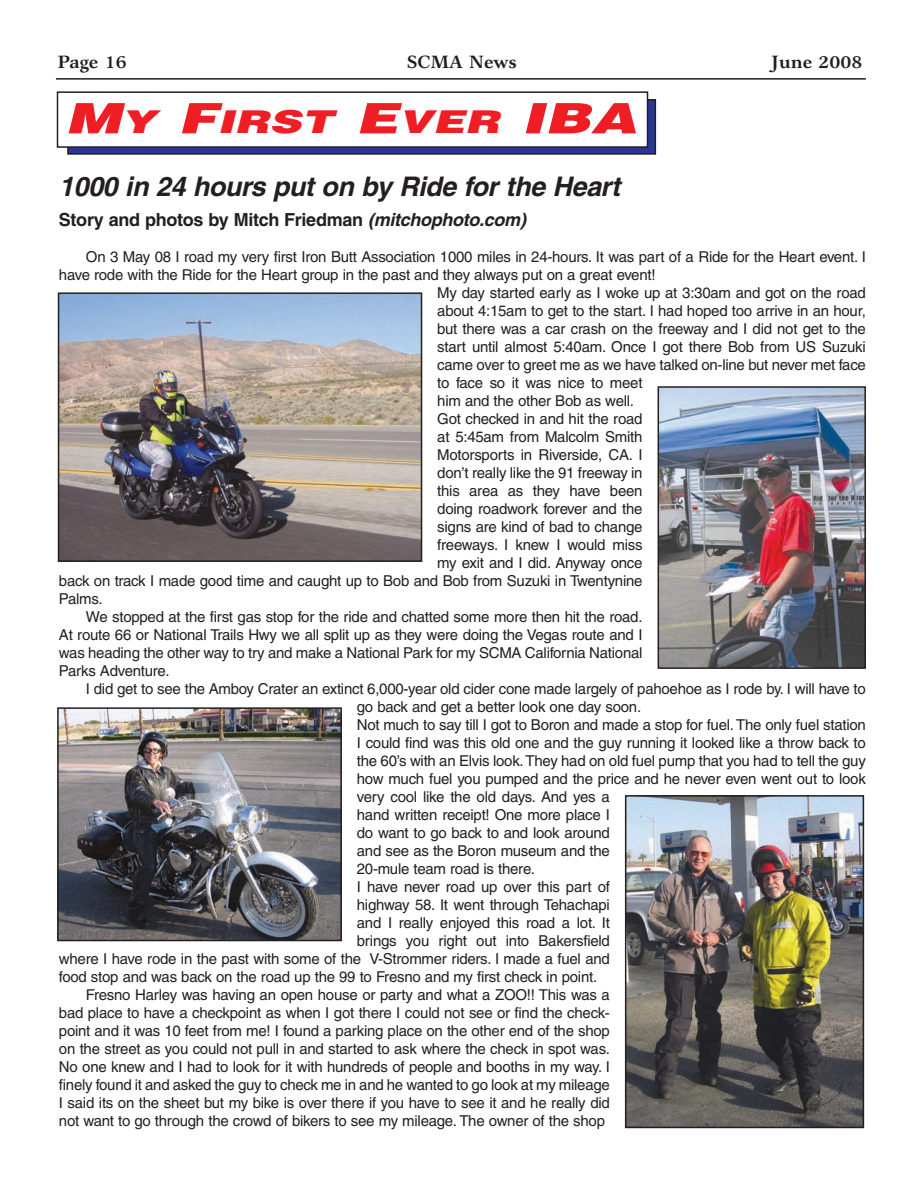
<style>
.page{position:relative;width:918px;height:1188px;background:#fff}
.page>*{position:absolute;margin:0;border:0;box-sizing:border-box;transform-origin:0 0}
.t1{font:italic 900 31.5px "Helvetica";color:#ee1e24;scale:1.41 1}
.t2{font:italic 700 27px "Helvetica";color:#231f20}
.t3{font:700 18px "Helvetica";letter-spacing:-.015em;color:#231f20}
.t4{font:700 18px "Garth Graphic";color:#231f20}
.t5{font:15px "Helvetica";letter-spacing:-.015em;color:#231f20}
.s1{font-size:42px}
.s2{font-style:italic}
</style>
<div class="page">
<hr style="left:56px;top:78px;width:810px;height:2px;background:#231f20">
<div style="left:68px;top:100px;width:587px;height:54px;background:#293795"></div>
<div style="left:67px;top:99px;width:589px;height:56px;border:1px solid #231f20"></div>
<div style="left:58px;top:92px;width:590px;height:55px;background:#fff"></div>
<div style="left:57px;top:91px;width:591px;height:57px;border:1px solid #231f20"></div>
<img style="left:61px;top:295px;width:358px;height:264px">
<div style="left:58px;top:292px;width:364px;height:270px;border:2px solid #231f20"></div>
<img style="left:60px;top:710px;width:279px;height:228px">
<div style="left:57px;top:707px;width:285px;height:234px;border:2px solid #231f20"></div>
<img style="left:628px;top:798px;width:233px;height:327px">
<div style="left:625px;top:795px;width:239px;height:333px;border:2px solid #231f20"></div>
<img style="left:661px;top:389px;width:202px;height:277px">
<div style="left:658px;top:386px;width:208px;height:283px;border:2px solid #231f20"></div>
<p class="t4" style="left:57px;top:55px;width:71px">Page 16</p>
<p class="t4" style="left:407px;top:55px;width:111px">SCMA News</p>
<p class="t4" style="left:771px;top:55px;width:93px">June 2008</p>
<h1 class="t1" style="left:65px;top:111px;width:414px"><span class="s1">M</span>Y <span class="s1">F</span>IRST <span class="s1">E</span>VER <span class="s1">IBA</span></h1>
<h2 class="t2" style="left:59px;top:177px;width:568px">1000 in 24 hours put on by Ride for the Heart</h2>
<p class="t3" style="left:59px;top:213px;width:472px">Story and photos by Mitch Friedman <span class="s2">(mitchophoto.com)</span></p>
<p class="t5" style="left:86px;top:251px;width:781px">On 3 May 08 I road my very first Iron Butt Association 1000 miles in 24-hours. It was part of a Ride for the Heart event. I</p>
<p class="t5" style="left:59px;top:269px;width:598px">have rode with the Ride for the Heart group in the past and they always put on a great event!</p>
<p class="t5" style="left:437px;top:287px;width:430px">My day started early as I woke up at 3:30am and got on the road</p>
<p class="t5" style="left:437px;top:305px;width:430px">about 4:15am to get to the start. I had hoped too arrive in an hour,</p>
<p class="t5" style="left:437px;top:323px;width:430px">but there was a car crash on the freeway and I did not get to the</p>
<p class="t5" style="left:437px;top:341px;width:430px">start until almost 5:40am. Once I got there Bob from US Suzuki</p>
<p class="t5" style="left:437px;top:359px;width:430px">came over to greet me as we have talked on-line but never met face</p>
<p class="t5" style="left:437px;top:377px;width:207px">to face so it was nice to meet</p>
<p class="t5" style="left:437px;top:395px;width:198px">him and the other Bob as well.</p>
<p class="t5" style="left:437px;top:413px;width:207px">Got checked in and hit the road</p>
<p class="t5" style="left:437px;top:431px;width:207px">at 5:45am from Malcolm Smith</p>
<p class="t5" style="left:437px;top:449px;width:207px">Motorsports in Riverside, CA. I</p>
<p class="t5" style="left:437px;top:467px;width:207px">don’t really like the 91 freeway in</p>
<p class="t5" style="left:437px;top:485px;width:207px">this area as they have been</p>
<p class="t5" style="left:437px;top:503px;width:207px">doing roadwork forever and the</p>
<p class="t5" style="left:437px;top:521px;width:207px">signs are kind of bad to change</p>
<p class="t5" style="left:437px;top:539px;width:207px">freeways. I knew I would miss</p>
<p class="t5" style="left:437px;top:557px;width:207px">my exit and I did. Anyway once</p>
<p class="t5" style="left:59px;top:575px;width:585px">back on track I made good time and caught up to Bob and Bob from Suzuki in Twentynine</p>
<p class="t5" style="left:59px;top:593px;width:45px">Palms.</p>
<p class="t5" style="left:86px;top:611px;width:558px">We stopped at the first gas stop for the ride and chatted some more then hit the road.</p>
<p class="t5" style="left:59px;top:629px;width:585px">At route 66 or National Trails Hwy we all split up as they were doing the Vegas route and I</p>
<p class="t5" style="left:59px;top:647px;width:585px">was heading the other way to try and make a National Park for my SCMA California National</p>
<p class="t5" style="left:59px;top:665px;width:112px">Parks Adventure.</p>
<p class="t5" style="left:86px;top:683px;width:781px">I did get to see the Amboy Crater an extinct 6,000-year old cider cone made largely of pahoehoe as I rode by. I will have to</p>
<p class="t5" style="left:357px;top:701px;width:286px">go back and get a better look one day soon.</p>
<p class="t5" style="left:357px;top:719px;width:511px">Not much to say till I got to Boron and made a stop for fuel. The only fuel station</p>
<p class="t5" style="left:357px;top:737px;width:510px">I could find was this old one and the guy running it looked like a throw back to</p>
<p class="t5" style="left:357px;top:755px;width:510px">the 60’s with an Elvis look.They had on old fuel pump that you had to tell the guy</p>
<p class="t5" style="left:357px;top:773px;width:510px">how much fuel you pumped and the price and he never even went out to look</p>
<p class="t5" style="left:357px;top:791px;width:255px">very cool like the old days. And yes a</p>
<p class="t5" style="left:357px;top:809px;width:255px">hand written receipt! One more place I</p>
<p class="t5" style="left:357px;top:827px;width:255px">do want to go back to and look around</p>
<p class="t5" style="left:357px;top:845px;width:255px">and see as the Boron museum and the</p>
<p class="t5" style="left:357px;top:863px;width:180px">20-mule team road is there.</p>
<p class="t5" style="left:357px;top:881px;width:255px">I have never road up over this part of</p>
<p class="t5" style="left:357px;top:899px;width:255px">highway 58. It went through Tehachapi</p>
<p class="t5" style="left:357px;top:917px;width:255px">and I really enjoyed this road a lot. It</p>
<p class="t5" style="left:357px;top:935px;width:255px">brings you right out into Bakersfield</p>
<p class="t5" style="left:59px;top:953px;width:553px">where I have rode in the past with some of the V-Strommer riders. I made a fuel and</p>
<p class="t5" style="left:59px;top:971px;width:540px">food stop and was back on the road up the 99 to Fresno and my first check in point.</p>
<p class="t5" style="left:86px;top:989px;width:526px">Fresno Harley was having an open house or party and what a ZOO!! This was a</p>
<p class="t5" style="left:59px;top:1007px;width:552px">bad place to have a checkpoint as when I got there I could not see or find the check-</p>
<p class="t5" style="left:59px;top:1025px;width:552px">point and it was 10 feet from me! I found a parking place on the other end of the shop</p>
<p class="t5" style="left:59px;top:1043px;width:553px">on the street as you could not pull in and started to ask where the check in spot was.</p>
<p class="t5" style="left:59px;top:1061px;width:552px">No one knew and I had to look for it with hundreds of people and booths in my way. I</p>
<p class="t5" style="left:59px;top:1079px;width:552px">finely found it and asked the guy to check me in and he wanted to go look at my mileage</p>
<p class="t5" style="left:59px;top:1097px;width:552px">I said its on the sheet but my bike is over there if you have to see it and he really did</p>
<p class="t5" style="left:59px;top:1115px;width:548px">not want to go through the crowd of bikers to see my mileage. The owner of the shop</p>
</div>
